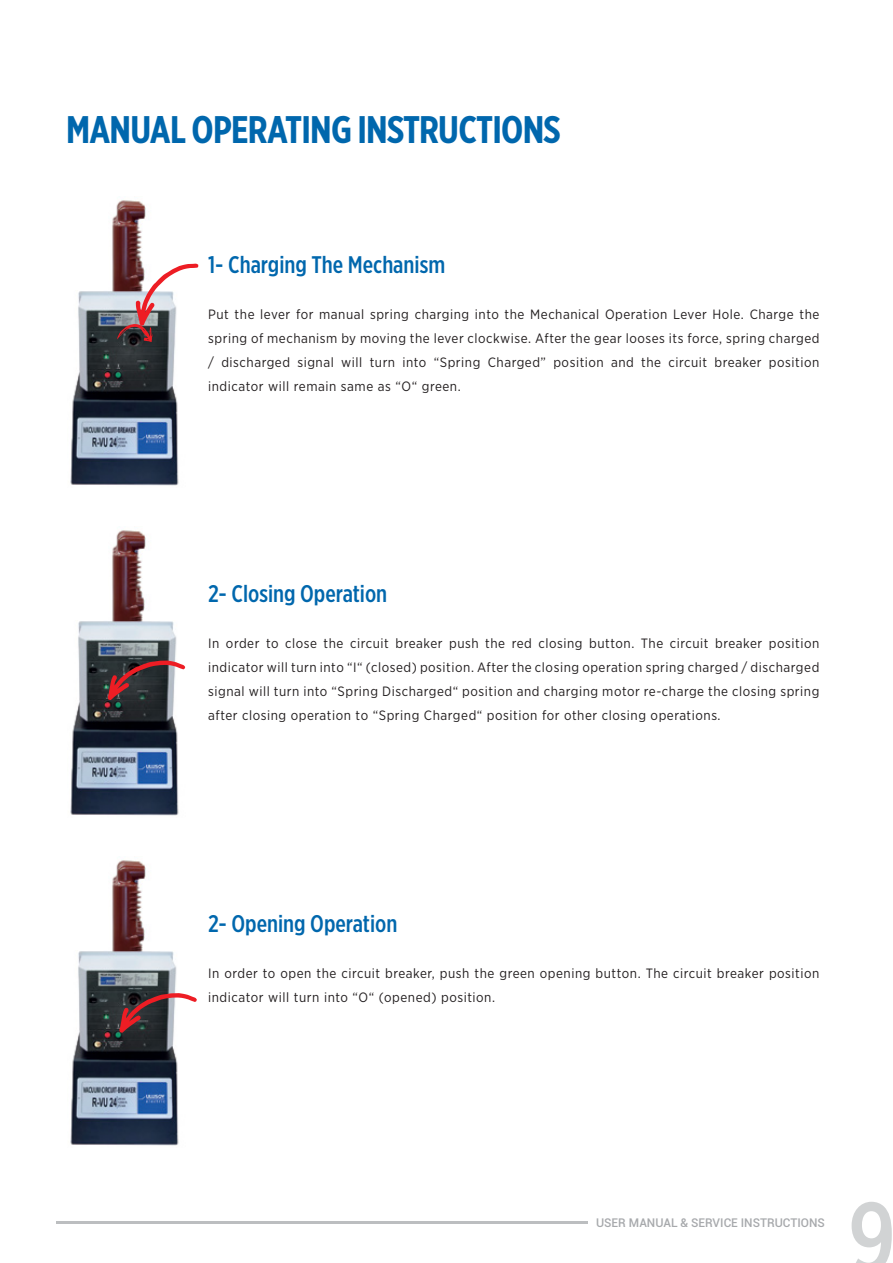
<style>
.page{position:relative;width:893px;height:1263px;background:#fff}
.page>*{position:absolute;margin:0;border:0;box-sizing:border-box;transform-origin:0 0}
.t1{font:500 98.4px "Gotham X Narrow";color:#d1d3d4}
.t2{font:700 38.4px "Gotham X Narrow";letter-spacing:-.02em;color:#0067ad}
.t3{font:500 24px "Gotham X Narrow";color:#0067ad}
.t4{font:13.5px/24px "Gotham Narrow";letter-spacing:.04em;color:#231f20;text-align:justify}
.t5{font:500 12px "Roboto";color:#a7a9ac}
</style>
<div class="page">
<hr style="left:56px;top:1221px;width:532px;height:3px;background:#bcbec0">
<img style="left:70px;top:200px;width:109px;height:286px">
<img style="left:70px;top:530px;width:109px;height:286px">
<img style="left:70px;top:860px;width:109px;height:286px">
<svg style="left:117px;top:237px;width:82px;height:105px"></svg>
<svg style="left:117px;top:988px;width:80px;height:98px"></svg>
<svg style="left:105px;top:656px;width:81px;height:98px;background:#595057"></svg>
<h2 class="t2" style="left:66px;top:106px;width:496px">MANUAL OPERATING INSTRUCTIONS</h2>
<h3 class="t3" style="left:208px;top:250px;width:239px">1- Charging The Mechanism</h3>
<p class="t4" style="left:208px;top:302px;width:613px">Put the lever for manual spring charging into the Mechanical Operation Lever Hole. Charge the spring of mechanism by moving the lever clockwise. After the gear looses its force, spring charged / discharged signal will turn into “Spring Charged” position and the circuit breaker position indicator will remain same as “O“ green.</p>
<h3 class="t3" style="left:208px;top:579px;width:181px">2- Closing Operation</h3>
<p class="t4" style="left:208px;top:631px;width:613px">In order to close the circuit breaker push the red closing button. The circuit breaker position indicator will turn into “I“ (closed) position. After the closing operation spring charged / discharged signal will turn into “Spring Discharged“ position and charging motor re-charge the closing spring after closing operation to “Spring Charged“ position for other closing operations.</p>
<h3 class="t3" style="left:208px;top:909px;width:191px">2- Opening Operation</h3>
<p class="t4" style="left:208px;top:961px;width:613px">In order to open the circuit breaker, push the green opening button. The circuit breaker position indicator will turn into “O“ (opened) position.</p>
<p class="t5" style="left:596px;top:1214px;width:230px">USER MANUAL &amp; SERVICE INSTRUCTIONS</p>
<h1 class="t1" style="left:848px;top:1177px;width:49px">9</h1>
</div>
